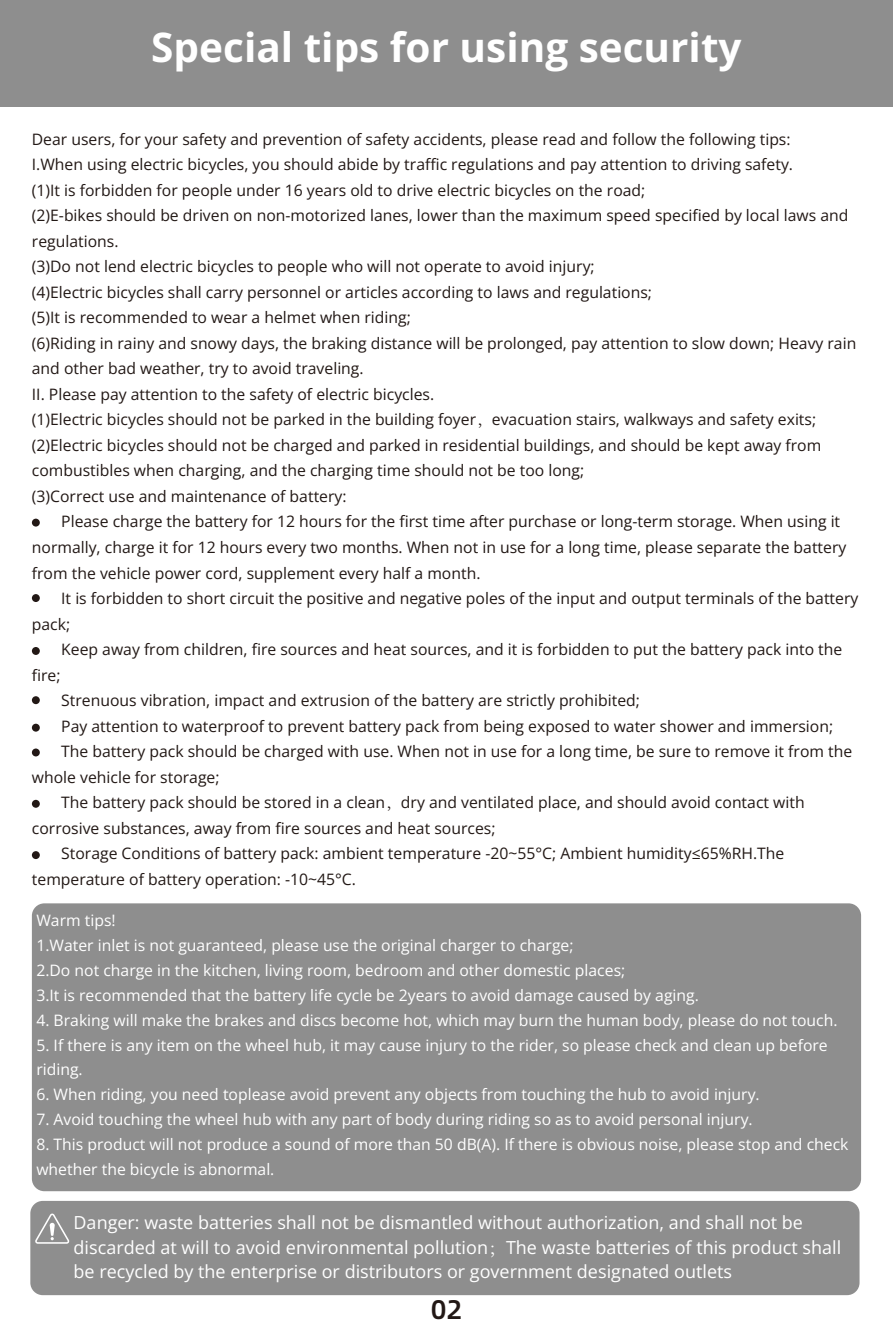
<style>
.page{position:relative;width:893px;height:1340px;background:#fff}
.page>*{position:absolute;margin:0;border:0;box-sizing:border-box;transform-origin:0 0}
.t1{font:700 40.5px "Open Sans";color:#fff}
.t2{font:27px "Alibaba Pu Hui Ti M";color:#221815}
.t3{font:18px/25px "Open Sans";color:#fff}
.t4{font:15.75px/25.4px "Open Sans";color:#221815}
.t5{font:15.75px/25px "Open Sans";color:#fff}
.s1{font-family:"Adobe Song Std";font-weight:300}
</style>
<div class="page">
<div style="left:0;top:0;width:893px;height:106px;background:#8e8e8e"></div>
<div style="left:30px;top:1200px;width:829px;height:95px;background:#8e8e8e;border-radius:12px"></div>
<svg style="left:35px;top:1213px;width:34px;height:30px"></svg>
<div style="left:32px;top:903px;width:829px;height:288px;background:#8e8e8e;border-radius:12px"></div>
<div style="left:32px;top:518px;width:8px;height:8px;background:#221815;border-radius:50%"></div>
<div style="left:32px;top:594px;width:8px;height:8px;background:#221815;border-radius:50%"></div>
<div style="left:32px;top:647px;width:8px;height:8px;background:#221815;border-radius:50%"></div>
<div style="left:32px;top:696px;width:8px;height:8px;background:#221815;border-radius:50%"></div>
<div style="left:32px;top:723px;width:8px;height:8px;background:#221815;border-radius:50%"></div>
<div style="left:32px;top:748px;width:8px;height:8px;background:#221815;border-radius:50%"></div>
<div style="left:32px;top:799px;width:8px;height:8px;background:#221815;border-radius:50%"></div>
<div style="left:32px;top:851px;width:8px;height:8px;background:#221815;border-radius:50%"></div>
<h1 class="t1" style="left:151px;top:19px;width:592px">Special tips for using security</h1>
<p class="t4" style="left:32px;top:126px;width:826px">Dear users, for your safety and prevention of safety accidents, please read and follow the following tips:<br>I.When using electric bicycles, you should abide by traffic regulations and pay attention to driving safety.<br>(1)It is forbidden for people under 16 years old to drive electric bicycles on the road;<br>(2)E-bikes should be driven on non-motorized lanes, lower than the maximum speed specified by local laws and regulations.<br>(3)Do not lend electric bicycles to people who will not operate to avoid injury;<br>(4)Electric bicycles shall carry personnel or articles according to laws and regulations;<br>(5)It is recommended to wear a helmet when riding;<br>(6)Riding in rainy and snowy days, the braking distance will be prolonged, pay attention to slow down; Heavy rain and other bad weather, try to avoid traveling.<br>II. Please pay attention to the safety of electric bicycles.<br>(1)Electric bicycles should not be parked in the building foyer<span class="s1">，</span>evacuation stairs, walkways and safety exits; (2)Electric bicycles should not be charged and parked in residential buildings, and should be kept away from combustibles when charging, and the charging time should not be too long;<br>(3)Correct use and maintenance of battery:</p>
<p class="t4" style="left:32px;top:508px;width:816px;text-indent:29px">Please charge the battery for 12 hours for the first time after purchase or long-term storage. When using it normally, charge it for 12 hours every two months. When not in use for a long time, please separate the battery from the vehicle power cord, supplement every half a month.</p>
<p class="t4" style="left:32px;top:585px;width:828px;text-indent:29px">It is forbidden to short circuit the positive and negative poles of the input and output terminals of the battery pack;</p>
<p class="t4" style="left:61px;top:636px;width:783px">Keep away from children, fire sources and heat sources, and it is forbidden to put the battery pack into the</p>
<p class="t4" style="left:32px;top:662px;width:30px">fire;</p>
<p class="t4" style="left:61px;top:687px;width:580px">Strenuous vibration, impact and extrusion of the battery are strictly prohibited;</p>
<p class="t4" style="left:61px;top:713px;width:773px">Pay attention to waterproof to prevent battery pack from being exposed to water shower and immersion;</p>
<p class="t4" style="left:61px;top:738px;width:792px">The battery pack should be charged with use. When not in use for a long time, be sure to remove it from the</p>
<p class="t4" style="left:32px;top:764px;width:189px">whole vehicle for storage;</p>
<p class="t4" style="left:61px;top:789px;width:745px">The battery pack should be stored in a clean<span class="s1">，</span>dry and ventilated place, and should avoid contact with</p>
<p class="t4" style="left:32px;top:815px;width:465px">corrosive substances, away from fire sources and heat sources;</p>
<p class="t4" style="left:61px;top:840px;width:725px">Storage Conditions of battery pack: ambient temperature -20~55°C; Ambient humidity≤65%RH.The</p>
<p class="t4" style="left:32px;top:866px;width:326px">temperature of battery operation: -10~45°C.</p>
<p class="t5" style="left:36px;top:907px;width:664px">Warm tips!<br>1.Water inlet is not guaranteed, please use the original charger to charge;<br>2.Do not charge in the kitchen, living room, bedroom and other domestic places;<br>3.It is recommended that the battery life cycle be 2years to avoid damage caused by aging.</p>
<p class="t5" style="left:36px;top:1007px;width:803px">4. Braking will make the brakes and discs become hot, which may burn the human body, please do not touch.</p>
<p class="t5" style="left:36px;top:1031px;width:793px">5. If there is any item on the wheel hub, it may cause injury to the rider, so please check and clean up before riding.</p>
<p class="t5" style="left:36px;top:1081px;width:725px">6. When riding, you need toplease avoid prevent any objects from touching the hub to avoid injury.</p>
<p class="t5" style="left:36px;top:1106px;width:718px">7. Avoid touching the wheel hub with any part of body during riding so as to avoid personal injury.</p>
<p class="t5" style="left:36px;top:1131px;width:814px">8. This product will not produce a sound of more than 50 dB(A). If there is obvious noise, please stop and check whether the bicycle is abnormal.</p>
<p class="t3" style="left:74px;top:1209px;width:769px">Danger: waste batteries shall not be dismantled without authorization, and shall not be discarded at will to avoid environmental pollution<span class="s1">；</span>The waste batteries of this product shall be recycled by the enterprise or distributors or government designated outlets</p>
<h2 class="t2" style="left:431px;top:1288px;width:33px">02</h2>
</div>
